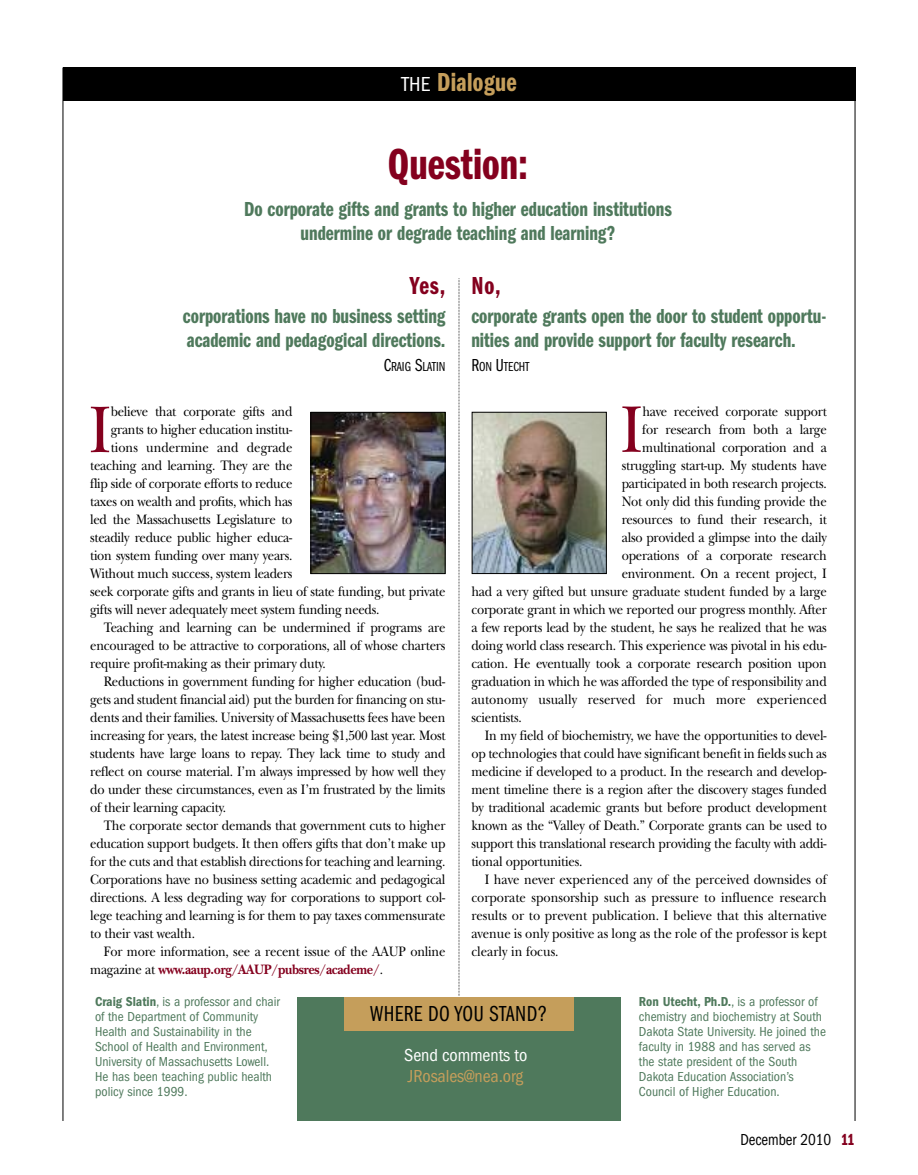
<style>
.page{position:relative;width:918px;height:1175px;background:#fff}
.page>*{position:absolute;margin:0;border:0;box-sizing:border-box;transform-origin:0 0}
.t1{font:68.85px "New Baskerville";color:#84001e;scale:.9 1}
.t2{font:45px "Franklin Gothic Demi Cmpr";color:#84001e}
.t3{font:27px "Franklin Gothic Demi Cmpr";letter-spacing:.01em;color:#c59e5b}
.t4{font:25.5px "Franklin Gothic Demi Cmpr";color:#84001e}
.t5{font:22.5px "Franklin Gothic Book Cmpr";letter-spacing:.02em;color:#000}
.t6{font:21px/24px "Franklin Gothic Demi Cmpr";color:#4f795c}
.t7{font:condensed 18px "Franklin Gothic";letter-spacing:-.005em;color:#c59e5b}
.t8{font:condensed 18px "Franklin Gothic";letter-spacing:-.005em;color:#fff}
.t9{font:condensed 16.5px "Franklin Gothic";letter-spacing:-.005em;color:#000;scale:.92 1}
.t10{font:14.25px "New Baskerville";letter-spacing:-.015em;color:#000;scale:.9 1}
.t11{font:700 14.25px "New Baskerville";letter-spacing:-.025em;color:#84001e;scale:.9 1}
.t12{font:14.25px "New Baskerville";letter-spacing:.005em;color:#000;scale:.9 1}
.t13{font:condensed 13.5px/15px "Franklin Gothic";color:#4f795c}
.t14{font:13.5px "Franklin Gothic Book Cmpr";color:#000}
.s1{font-family:"Franklin Gothic";font-stretch:condensed;font-size:21px;color:#fff}
.s2{font-size:18px}
.s3{font-weight:400;color:#000}
.s4{font-weight:600}
.s5{font-family:"Franklin Gothic Demi Cmpr";font-stretch:normal;color:#84001e}
</style>
<div class="page">
<hr style="left:63px;top:68px;width:1px;height:1052px;background:#000">
<hr style="left:855px;top:68px;width:1px;height:1052px;background:#000">
<div style="left:63px;top:67px;width:792px;height:34px;background:#000"></div>
<img style="left:312px;top:414px;width:132px;height:158px">
<div style="left:310px;top:412px;width:136px;height:162px;border:1px solid #000"></div>
<img style="left:474px;top:414px;width:131px;height:158px">
<div style="left:472px;top:412px;width:135px;height:162px;border:1px solid #000"></div>
<div style="left:297px;top:997px;width:324px;height:123px;background:#4f795c"></div>
<svg style="left:459px;top:278px;width:1px;height:718px"></svg>
<div style="left:345px;top:997px;width:229px;height:33px;background:#c59e5b"></div>
<h3 class="t3" style="left:401px;top:73px;width:117px"><span class="s1">THE</span> Dialogue</h3>
<h2 class="t2" style="left:388px;top:149px;width:142px">Question:</h2>
<h3 class="t6" style="left:244px;top:199px;width:429px;text-align:center">Do corporate gifts and grants to higher education institutions undermine or degrade teaching and learning?</h3>
<h3 class="t4" style="left:409px;top:277px;width:38px">Yes,</h3>
<h3 class="t6" style="left:183px;top:306px;width:264px">corporations have no business setting academic and pedagogical directions.</h3>
<p class="t14" style="left:384px;top:362px;width:63px"><span class="s2">C</span>RAIG <span class="s2">S</span>LATIN</p>
<h1 class="t1" style="left:89px;top:405px;width:26px">I</h1>
<p class="t10" style="left:111px;top:406px;width:203px">believe that corporate gifts and</p>
<p class="t10" style="left:111px;top:424px;width:203px">grants to higher education institu-</p>
<p class="t10" style="left:111px;top:442px;width:203px">tions undermine and degrade</p>
<p class="t10" style="left:90px;top:460px;width:226px">teaching and learning. They are the</p>
<p class="t10" style="left:90px;top:478px;width:226px">flip side of corporate efforts to reduce</p>
<p class="t10" style="left:90px;top:496px;width:226px">taxes on wealth and profits, which has</p>
<p class="t10" style="left:90px;top:514px;width:226px">led the Massachusetts Legislature to</p>
<p class="t10" style="left:90px;top:532px;width:226px">steadily reduce public higher educa-</p>
<p class="t10" style="left:90px;top:550px;width:226px">tion system funding over many years.</p>
<p class="t10" style="left:90px;top:568px;width:226px">Without much success, system leaders</p>
<p class="t10" style="left:90px;top:586px;width:396px">seek corporate gifts and grants in lieu of state funding, but private</p>
<p class="t10" style="left:90px;top:604px;width:323px">gifts will never adequately meet system funding needs.</p>
<p class="t10" style="left:104px;top:622px;width:381px">Teaching and learning can be undermined if programs are</p>
<p class="t10" style="left:90px;top:640px;width:396px">encouraged to be attractive to corporations, all of whose charters</p>
<p class="t10" style="left:90px;top:658px;width:263px">require profit-making as their primary duty.</p>
<p class="t10" style="left:104px;top:676px;width:381px">Reductions in government funding for higher education (bud-</p>
<p class="t10" style="left:90px;top:694px;width:396px">gets and student financial aid) put the burden for financing on stu-</p>
<p class="t10" style="left:90px;top:712px;width:396px">dents and their families. University of Massachusetts fees have been</p>
<p class="t10" style="left:90px;top:730px;width:396px">increasing for years, the latest increase being $1,500 last year. Most</p>
<p class="t10" style="left:90px;top:748px;width:396px">students have large loans to repay. They lack time to study and</p>
<p class="t10" style="left:90px;top:766px;width:396px">reflect on course material. I’m always impressed by how well they</p>
<p class="t10" style="left:90px;top:784px;width:396px">do under these circumstances, even as I’m frustrated by the limits</p>
<p class="t10" style="left:90px;top:802px;width:153px">of their learning capacity.</p>
<p class="t10" style="left:104px;top:820px;width:381px">The corporate sector demands that government cuts to higher</p>
<p class="t10" style="left:90px;top:838px;width:396px">education support budgets. It then offers gifts that don’t make up</p>
<p class="t10" style="left:90px;top:856px;width:396px">for the cuts and that establish directions for teaching and learning.</p>
<p class="t10" style="left:90px;top:874px;width:396px">Corporations have no business setting academic and pedagogical</p>
<p class="t10" style="left:90px;top:892px;width:396px">directions. A less degrading way for corporations to support col-</p>
<p class="t10" style="left:90px;top:910px;width:396px">lege teaching and learning is for them to pay taxes commensurate</p>
<p class="t10" style="left:90px;top:928px;width:118px">to their vast wealth.</p>
<p class="t10" style="left:104px;top:946px;width:381px">For more information, see a recent issue of the AAUP online</p>
<p class="t11" style="left:90px;top:965px;width:327px"><span class="s3">magazine at</span> www.aaup.org/AAUP/pubsres/academe/<span class="s3">.</span></p>
<h3 class="t4" style="left:471px;top:277px;width:31px">No,</h3>
<h3 class="t6" style="left:471px;top:306px;width:357px">corporate grants open the door to student opportu&shy;nities and provide support for faculty research.</h3>
<p class="t14" style="left:471px;top:362px;width:60px"><span class="s2">R</span>ON <span class="s2">U</span>TECHT</p>
<h1 class="t1" style="left:620px;top:405px;width:26px">I</h1>
<p class="t10" style="left:642px;top:406px;width:206px">have received corporate support</p>
<p class="t10" style="left:642px;top:424px;width:207px">for research from both a large</p>
<p class="t10" style="left:642px;top:442px;width:207px">multinational corporation and a</p>
<p class="t10" style="left:622px;top:460px;width:229px">struggling start-up. My students have</p>
<p class="t10" style="left:622px;top:478px;width:229px">participated in both research projects.</p>
<p class="t10" style="left:622px;top:496px;width:229px">Not only did this funding provide the</p>
<p class="t10" style="left:622px;top:514px;width:229px">resources to fund their research, it</p>
<p class="t10" style="left:622px;top:532px;width:229px">also provided a glimpse into the daily</p>
<p class="t10" style="left:622px;top:550px;width:229px">operations of a corporate research</p>
<p class="t10" style="left:622px;top:568px;width:229px">environment. On a recent project, I</p>
<p class="t10" style="left:471px;top:586px;width:396px">had a very gifted but unsure graduate student funded by a large</p>
<p class="t10" style="left:471px;top:604px;width:396px">corporate grant in which we reported our progress monthly. After</p>
<p class="t10" style="left:471px;top:622px;width:396px">a few reports lead by the student, he says he realized that he was</p>
<p class="t10" style="left:471px;top:640px;width:396px">doing world class research. This experience was pivotal in his edu-</p>
<p class="t10" style="left:471px;top:658px;width:396px">cation. He eventually took a corporate research position upon</p>
<p class="t10" style="left:471px;top:676px;width:396px">graduation in which he was afforded the type of responsibility and</p>
<p class="t12" style="left:471px;top:694px;width:396px">autonomy usually reserved for much more experienced</p>
<p class="t10" style="left:471px;top:712px;width:58px">scientists.</p>
<p class="t10" style="left:485px;top:730px;width:381px">In my field of biochemistry, we have the opportunities to devel-</p>
<p class="t10" style="left:471px;top:748px;width:396px">op technologies that could have significant benefit in fields such as</p>
<p class="t10" style="left:471px;top:766px;width:396px">medicine if developed to a product. In the research and develop-</p>
<p class="t10" style="left:471px;top:784px;width:396px">ment timeline there is a region after the discovery stages funded</p>
<p class="t10" style="left:471px;top:802px;width:396px">by traditional academic grants but before product development</p>
<p class="t10" style="left:471px;top:820px;width:396px">known as the “Valley of Death.” Corporate grants can be used to</p>
<p class="t10" style="left:471px;top:838px;width:396px">support this translational research providing the faculty with addi-</p>
<p class="t10" style="left:471px;top:856px;width:125px">tional opportunities.</p>
<p class="t10" style="left:485px;top:874px;width:381px">I have never experienced any of the perceived downsides of</p>
<p class="t10" style="left:471px;top:892px;width:396px">corporate sponsorship such as pressure to influence research</p>
<p class="t10" style="left:471px;top:910px;width:396px">results or to prevent publication. I believe that this alternative</p>
<p class="t10" style="left:471px;top:928px;width:396px">avenue is only positive as long as the role of the professor is kept</p>
<p class="t10" style="left:471px;top:946px;width:98px">clearly in focus.</p>
<p class="t13" style="left:95px;top:995px;width:186px"><span class="s4">Craig Slatin</span>, is a professor and chair of the Department of Community<br>Health and Sustainability in the<br>School of Health and Environment,<br>University of Massachusetts Lowell.<br>He has been teaching public health policy since 1999.</p>
<h3 class="t5" style="left:370px;top:1006px;width:178px">WHERE DO YOU STAND?</h3>
<p class="t8" style="left:404px;top:1049px;width:125px">Send comments to</p>
<p class="t7" style="left:408px;top:1070px;width:117px">JRosales@nea.org</p>
<p class="t13" style="left:639px;top:995px;width:189px"><span class="s4">Ron Utecht, Ph.D.</span>, is a professor of chemistry and biochemistry at South Dakota State University. He joined the faculty in 1988 and has served as the state president of the South Dakota Education Association’s Council of Higher Education.</p>
<p class="t9" style="left:740px;top:1134px;width:125px">December 2010 <span class="s5">11</span></p>
</div>
